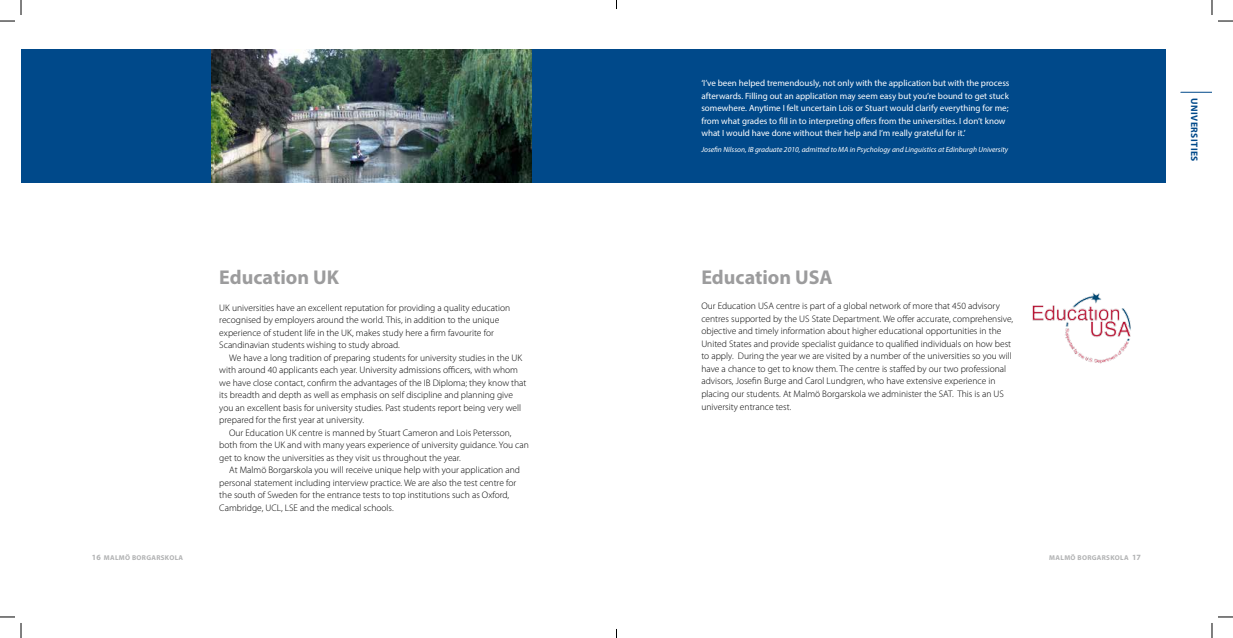
<style>
.page{position:relative;width:1233px;height:638px;background:#fff}
.page>*{position:absolute;margin:0;border:0;box-sizing:border-box;transform-origin:0 0}
.t1{font:700 20px "Myriad Pro";color:#9c9c9d}
.t2{font:300 9.5px/12.5px "Myriad Pro";color:#000}
.t3{font:700 9.5px "Myriad Pro";letter-spacing:.045em;color:#00498a}
.t4{font:9px/12.5px "Myriad Pro";color:#fff}
.t5{font:italic 7.5px "Myriad Pro";color:#fff}
.t6{font:700 7px "Myriad Pro";letter-spacing:.045em;color:#b1b2b3}
.s1{font-size:8px}
</style>
<div class="page">
<hr style="left:1180px;top:92px;width:32px;height:1px;background:#00498a">
<div style="left:21px;top:49px;width:1144px;height:134px;background:#00498a"></div>
<img style="left:212px;top:49px;width:319px;height:134px">
<img style="left:1032px;top:293px;width:99px;height:71px">
<svg style="left:1218px;top:20px;width:15px;height:2px"></svg>
<svg style="left:1218px;top:616px;width:15px;height:1px"></svg>
<svg style="left:0;top:0;width:22px;height:22px"></svg>
<svg style="left:0;top:616px;width:22px;height:21px"></svg>
<svg style="left:1211px;top:0;width:1px;height:15px"></svg>
<svg style="left:1211px;top:623px;width:1px;height:14px"></svg>
<h1 class="t1" style="left:219px;top:264px;width:121px">Education UK</h1>
<p class="t2" style="left:219px;top:301px;width:292px">UK universities have an excellent reputation for providing a quality education recognised by employers around the world. This, in addition to the unique experience of student life in the UK, makes study here a firm favourite for Scandinavian students wishing to study abroad.</p>
<p class="t2" style="left:229px;top:351px;width:294px">We have a long tradition of preparing students for university studies in the UK</p>
<p class="t2" style="left:219px;top:363px;width:300px">with around 40 applicants each year. University admissions officers, with whom</p>
<p class="t2" style="left:219px;top:376px;width:309px">we have close contact, confirm the advantages of the IB Diploma; they know that</p>
<p class="t2" style="left:219px;top:388px;width:295px">its breadth and depth as well as emphasis on self discipline and planning give</p>
<p class="t2" style="left:219px;top:401px;width:303px">you an excellent basis for university studies. Past students report being very well</p>
<p class="t2" style="left:219px;top:413px;width:146px">prepared for the first year at university.</p>
<p class="t2" style="left:229px;top:426px;width:284px">Our Education UK centre is manned by Stuart Cameron and Lois Petersson,</p>
<p class="t2" style="left:219px;top:438px;width:311px">both from the UK and with many years experience of university guidance. You can</p>
<p class="t2" style="left:219px;top:451px;width:243px">get to know the universities as they visit us throughout the year.</p>
<p class="t2" style="left:229px;top:463px;width:292px">At Malmö Borgarskola you will receive unique help with your application and</p>
<p class="t2" style="left:219px;top:476px;width:298px">personal statement including interview practice. We are also the test centre for</p>
<p class="t2" style="left:219px;top:488px;width:291px">the south of Sweden for the entrance tests to top institutions such as Oxford,</p>
<p class="t2" style="left:219px;top:501px;width:176px">Cambridge, UCL, LSE and the medical schools.</p>
<p class="t4" style="left:701px;top:77px;width:309px">‘I’ve been helped tremendously, not only with the application but with the process afterwards. Filling out an application may seem easy but you’re bound to get stuck somewhere. Anytime I felt uncertain Lois or Stuart would clarify everything for me; from what grades to fill in to interpreting offers from the universities. I don’t know what I would have done without their help and I’m really grateful for it.’</p>
<p class="t5" style="left:701px;top:144px;width:308px">Josefin Nilsson, IB graduate 2010, admitted to MA in Psychology and Linguistics at Edinburgh University</p>
<h1 class="t1" style="left:701px;top:264px;width:133px">Education USA</h1>
<p class="t2" style="left:701px;top:300px;width:313px">Our Education USA centre is part of a global network of more that 450 advisory centres supported by the US State Department. We offer accurate, comprehensive, objective and timely information about higher educational opportunities in the United States and provide specialist guidance to qualified individuals on how best to apply. During the year we are visited by a number of the universities so you will have a chance to get to know them. The centre is staffed by our two professional advisors, Josefin Burge and Carol Lundgren, who have extensive experience in placing our students. At Malmö Borgarskola we administer the SAT. This is an US university entrance test.</p>
<p class="t6" style="left:92px;top:553px;width:93px"><span class="s1">16</span> MALMÖ BORGARSKOLA</p>
<p class="t6" style="left:1049px;top:553px;width:93px">MALMÖ BORGARSKOLA <span class="s1">17</span></p>
<p class="t3" style="left:1200px;top:98px;width:65px;rotate:90deg">UNIVERSITIES</p>
</div>
